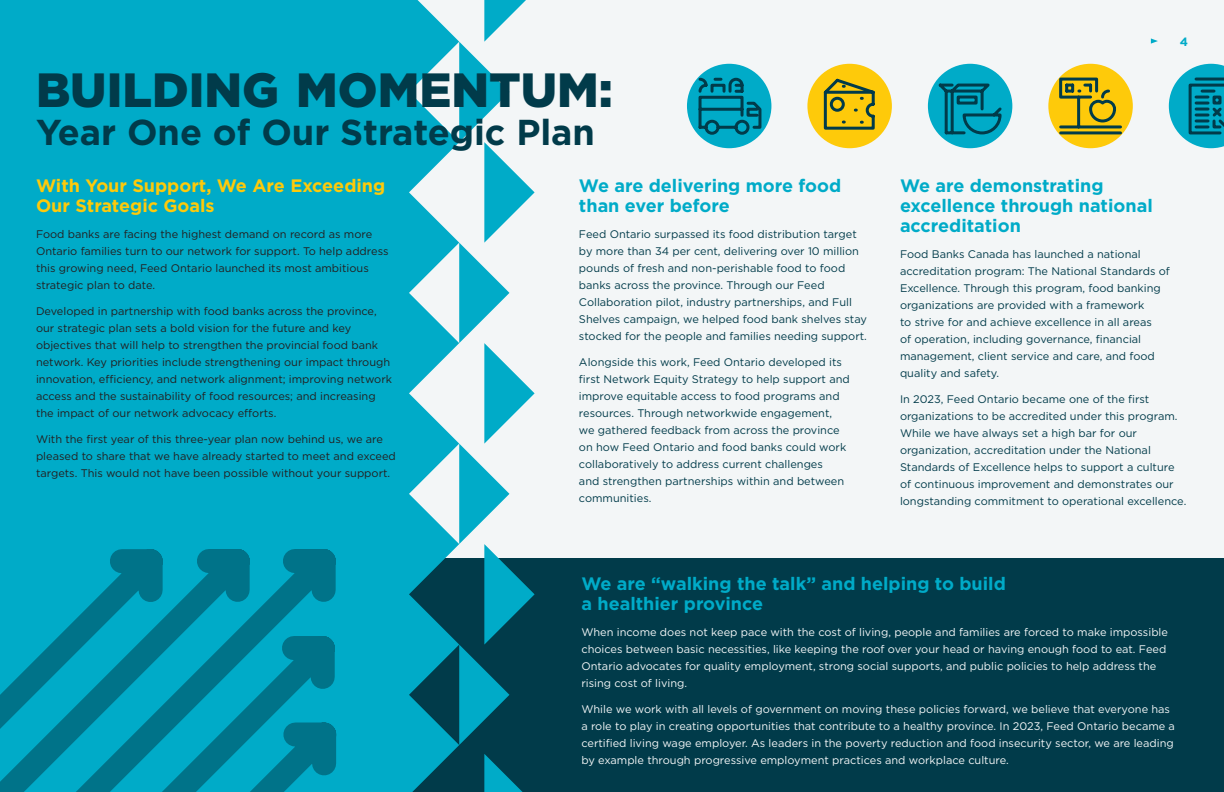
<style>
.page{position:relative;width:1224px;height:792px;background:#f3f6f7}
.page>*{position:absolute;margin:0;border:0;box-sizing:border-box;transform-origin:0 0}
.t1{font:900 48px "Gotham";color:#013b4a}
.t2{font:700 36px "Gotham";color:#013b4a}
.t3{font:700 18px/20px "Gotham";color:#00abc8}
.t4{font:700 18px/20px "Gotham";color:#feca0a}
.t5{font:700 12px "Gotham";color:#00abc8}
.t6{font:11px/17px "Gotham";color:#013b4a}
.t7{font:11px/17px "Gotham";color:#231f20}
.t8{font:11px/17px "Gotham";color:#f3f6f7}
</style>
<div class="page">
<div style="left:459px;top:558px;width:765px;height:234px;background:#013b4a"></div>
<div style="left:0;top:0;width:287px;height:792px;background:#00abc8"></div>
<svg style="left:484px;top:754px;width:39px;height:38px"></svg>
<svg style="left:459px;top:0;width:76px;height:745px"></svg>
<svg style="left:287px;top:0;width:172px;height:792px;background:#1aacc5"></svg>
<div style="left:687px;top:64px;width:84px;height:84px;background:#00abc8;border-radius:50%"></div>
<svg style="left:697px;top:76px;width:66px;height:60px"></svg>
<div style="left:807px;top:64px;width:85px;height:84px;background:#feca0a;border-radius:50%"></div>
<svg style="left:823px;top:78px;width:52px;height:52px"></svg>
<div style="left:928px;top:64px;width:84px;height:84px;background:#00abc8;border-radius:50%"></div>
<svg style="left:936px;top:83px;width:68px;height:53px"></svg>
<div style="left:1048px;top:64px;width:85px;height:84px;background:#feca0a;border-radius:50%"></div>
<svg style="left:1058px;top:76px;width:66px;height:60px"></svg>
<svg style="left:1169px;top:64px;width:55px;height:84px;background:#27a1b6"></svg>
<svg style="left:1151px;top:38px;width:7px;height:6px"></svg>
<svg style="left:0;top:549px;width:336px;height:243px"></svg>
<h1 class="t1" style="left:36px;top:57px;width:578px">BUILDING MOMENTUM:</h1>
<h2 class="t2" style="left:36px;top:109px;width:561px">Year One of Our Strategic Plan</h2>
<h3 class="t4" style="left:36px;top:175px;width:351px">With Your Support, We Are Exceeding<br>Our Strategic Goals</h3>
<p class="t7" style="left:36px;top:225px;width:354px">Food banks are facing the highest demand on record as more Ontario families turn to our network for support. To help address this growing need, Feed Ontario launched its most ambitious strategic plan to date.</p>
<p class="t7" style="left:36px;top:302px;width:358px">Developed in partnership with food banks across the province, our strategic plan sets a bold vision for the future and key objectives that will help to strengthen the provincial food bank network. Key priorities include strengthening our impact through innovation, efficiency, and network alignment; improving network access and the sustainability of food resources; and increasing the impact of our network advocacy efforts.</p>
<p class="t7" style="left:36px;top:430px;width:361px">With the first year of this three-year plan now behind us, we are pleased to share that we have already started to meet and exceed targets. This would not have been possible without your support.</p>
<h3 class="t3" style="left:579px;top:175px;width:264px">We are delivering more food than ever before</h3>
<p class="t6" style="left:579px;top:225px;width:290px">Feed Ontario surpassed its food distribution target by more than 34 per cent, delivering over 10 million pounds of fresh and non-perishable food to food banks across the province. Through our Feed Collaboration pilot, industry partnerships, and Full Shelves campaign, we helped food bank shelves stay stocked for the people and families needing support.</p>
<p class="t6" style="left:579px;top:353px;width:272px">Alongside this work, Feed Ontario developed its first Network Equity Strategy to help support and improve equitable access to food programs and resources. Through networkwide engagement, we gathered feedback from across the province on how Feed Ontario and food banks could work collaboratively to address current challenges<br>and strengthen partnerships within and between communities.</p>
<p class="t5" style="left:1180px;top:33px;width:10px">4</p>
<h3 class="t3" style="left:900px;top:175px;width:254px">We are demonstrating excellence through national accreditation</h3>
<p class="t6" style="left:900px;top:245px;width:271px">Food Banks Canada has launched a national accreditation program: The National Standards of Excellence. Through this program, food banking organizations are provided with a framework<br>to strive for and achieve excellence in all areas<br>of operation, including governance, financial management, client service and care, and food quality and safety.</p>
<p class="t6" style="left:900px;top:390px;width:288px">In 2023, Feed Ontario became one of the first organizations to be accredited under this program.<br>While we have always set a high bar for our organization, accreditation under the National Standards of Excellence helps to support a culture of continuous improvement and demonstrates our longstanding commitment to operational excellence.</p>
<h3 class="t3" style="left:581px;top:574px;width:426px">We are “walking the talk” and helping to build a healthier province</h3>
<p class="t8" style="left:581px;top:624px;width:588px">When income does not keep pace with the cost of living, people and families are forced to make impossible choices between basic necessities, like keeping the roof over your head or having enough food to eat. Feed Ontario advocates for quality employment, strong social supports, and public policies to help address the rising cost of living.</p>
<p class="t8" style="left:581px;top:701px;width:595px">While we work with all levels of government on moving these policies forward, we believe that everyone has a role to play in creating opportunities that contribute to a healthy province. In 2023, Feed Ontario became a certified living wage employer. As leaders in the poverty reduction and food insecurity sector, we are leading by example through progressive employment practices and workplace culture.</p>
</div>
